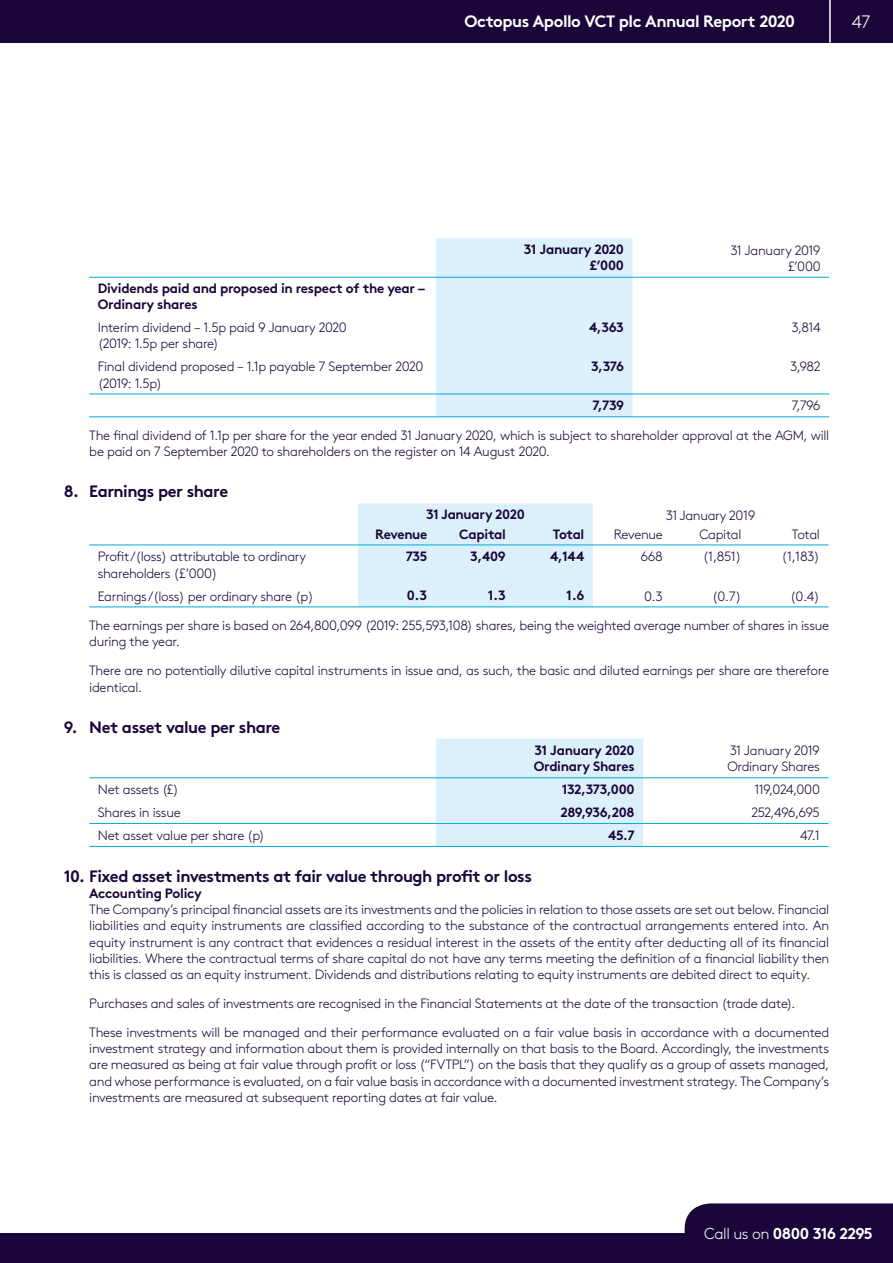
<style>
.page{position:relative;width:893px;height:1263px;background:#fff}
.page>*{position:absolute;margin:0;border:0;box-sizing:border-box;transform-origin:0 0}
.t1{font:300 18px "Brown";color:#fff}
.t2{font:700 16.5px "Brown";letter-spacing:-.03em;color:#1b063a}
.t3{font:700 16.5px "Brown";letter-spacing:-.025em;color:#fff}
.t4{font:700 15.75px "Brown";letter-spacing:-.035em;color:#fff}
.t5{font:300 13.5px/16.2px "Brown";letter-spacing:-.025em;color:#1b063a}
.t6{font:700 13.5px/16.2px "Brown";letter-spacing:-.025em;color:#1b063a}
.t7{font:300 13.5px "Brown";letter-spacing:-.05em;color:#1b063a}
.t8{font:300 13.5px "Brown";letter-spacing:-.06em;color:#1b063a}
.s1{font-weight:300}
</style>
<div class="page">
<div style="left:0;top:0;width:893px;height:43px;background:#1b063a"></div>
<div style="left:0;top:1233px;width:893px;height:30px;background:#1b063a"></div>
<div style="left:685px;top:1203px;width:208px;height:30px;background:#1b063a"></div>
<hr style="left:829px;top:0;width:2px;height:43px;background:#fff">
<div style="left:436px;top:238px;width:196px;height:178px;background:#dbf0fa"></div>
<hr style="left:89px;top:277px;width:347px;height:1px;background:#00abda">
<hr style="left:436px;top:277px;width:196px;height:1px;background:#00abda">
<hr style="left:632px;top:277px;width:197px;height:1px;background:#00abda">
<hr style="left:89px;top:394px;width:347px;height:1px;background:#00abda">
<hr style="left:436px;top:394px;width:196px;height:1px;background:#00abda">
<hr style="left:632px;top:394px;width:197px;height:1px;background:#00abda">
<hr style="left:89px;top:416px;width:347px;height:1px;background:#00abda">
<hr style="left:436px;top:416px;width:196px;height:1px;background:#00abda">
<hr style="left:632px;top:416px;width:197px;height:1px;background:#00abda">
<div style="left:358px;top:503px;width:235px;height:103px;background:#dbf0fa"></div>
<hr style="left:89px;top:545px;width:269px;height:1px;background:#00abda">
<hr style="left:358px;top:545px;width:78px;height:1px;background:#00abda">
<hr style="left:436px;top:545px;width:78px;height:1px;background:#00abda">
<hr style="left:514px;top:545px;width:79px;height:1px;background:#00abda">
<hr style="left:593px;top:545px;width:78px;height:1px;background:#00abda">
<hr style="left:671px;top:545px;width:79px;height:1px;background:#00abda">
<hr style="left:750px;top:545px;width:78px;height:1px;background:#00abda">
<hr style="left:89px;top:606px;width:269px;height:1px;background:#00abda">
<hr style="left:358px;top:606px;width:78px;height:1px;background:#00abda">
<hr style="left:436px;top:606px;width:78px;height:1px;background:#00abda">
<hr style="left:514px;top:606px;width:79px;height:1px;background:#00abda">
<hr style="left:593px;top:606px;width:78px;height:1px;background:#00abda">
<hr style="left:671px;top:606px;width:79px;height:1px;background:#00abda">
<hr style="left:750px;top:606px;width:78px;height:1px;background:#00abda">
<div style="left:436px;top:739px;width:207px;height:107px;background:#dbf0fa"></div>
<hr style="left:89px;top:777px;width:347px;height:1px;background:#00abda">
<hr style="left:436px;top:777px;width:207px;height:1px;background:#00abda">
<hr style="left:643px;top:777px;width:185px;height:1px;background:#00abda">
<hr style="left:89px;top:823px;width:347px;height:1px;background:#00abda">
<hr style="left:436px;top:823px;width:207px;height:1px;background:#00abda">
<hr style="left:643px;top:823px;width:185px;height:1px;background:#00abda">
<hr style="left:89px;top:846px;width:347px;height:1px;background:#00abda">
<hr style="left:436px;top:846px;width:207px;height:1px;background:#00abda">
<hr style="left:643px;top:846px;width:185px;height:1px;background:#00abda">
<p class="t3" style="left:464px;top:8px;width:332px">Octopus Apollo VCT plc Annual Report 2020</p>
<h1 class="t1" style="left:852px;top:8px;width:20px">47</h1>
<p class="t6" style="left:524px;top:240px;width:102px;text-align:right">31 January 2020 £’000</p>
<p class="t5" style="left:730px;top:241px;width:92px;text-align:right">31 January 2019 £’000</p>
<p class="t6" style="left:98px;top:279px;width:329px">Dividends paid and proposed in respect of the year –<br>Ordinary shares</p>
<p class="t5" style="left:98px;top:319px;width:251px">Interim dividend – 1.5p paid 9 January 2020 (2019: 1.5p per share)</p>
<p class="t6" style="left:589px;top:317px;width:36px">4,363</p>
<p class="t5" style="left:791px;top:319px;width:31px">3,814</p>
<p class="t5" style="left:98px;top:358px;width:327px">Final dividend proposed – 1.1p payable 7 September 2020 (2019: 1.5p)</p>
<p class="t6" style="left:591px;top:357px;width:34px">3,376</p>
<p class="t5" style="left:790px;top:358px;width:32px">3,982</p>
<p class="t6" style="left:592px;top:396px;width:33px">7,739</p>
<p class="t5" style="left:791px;top:397px;width:31px">7,796</p>
<p class="t5" style="left:89px;top:426px;width:741px">The final dividend of 1.1p per share for the year ended 31 January 2020, which is subject to shareholder approval at the AGM, will be paid on 7 September 2020 to shareholders on the register on 14 August 2020.</p>
<p class="t2" style="left:64px;top:478px;width:166px">8. Earnings per share</p>
<p class="t6" style="left:426px;top:505px;width:100px">31 January 2020</p>
<p class="t5" style="left:666px;top:506px;width:91px">31 January 2019</p>
<p class="t6" style="left:375px;top:524px;width:54px">Revenue</p>
<p class="t6" style="left:459px;top:524px;width:48px">Capital</p>
<p class="t6" style="left:553px;top:524px;width:33px">Total</p>
<p class="t5" style="left:614px;top:525px;width:51px">Revenue</p>
<p class="t5" style="left:699px;top:525px;width:44px">Capital</p>
<p class="t5" style="left:792px;top:525px;width:30px">Total</p>
<p class="t5" style="left:98px;top:548px;width:210px">Profit/(loss) attributable to ordinary shareholders (£’000)</p>
<p class="t6" style="left:406px;top:547px;width:23px">735</p>
<p class="t6" style="left:470px;top:547px;width:37px">3,409</p>
<p class="t6" style="left:550px;top:547px;width:36px">4,144</p>
<p class="t5" style="left:640px;top:548px;width:24px">668</p>
<p class="t5" style="left:703px;top:548px;width:40px">(1,851)</p>
<p class="t5" style="left:782px;top:548px;width:40px">(1,183)</p>
<p class="t5" style="left:98px;top:587px;width:217px">Earnings/(loss) per ordinary share (p)</p>
<p class="t6" style="left:407px;top:586px;width:22px">0.3</p>
<p class="t6" style="left:488px;top:586px;width:20px">1.3</p>
<p class="t6" style="left:566px;top:586px;width:20px">1.6</p>
<p class="t5" style="left:644px;top:587px;width:20px">0.3</p>
<p class="t5" style="left:712px;top:587px;width:31px">(0.7)</p>
<p class="t5" style="left:790px;top:587px;width:31px">(0.4)</p>
<p class="t5" style="left:89px;top:616px;width:741px">The earnings per share is based on 264,800,099 (2019: 255,593,108) shares, being the weighted average number of shares in issue during the year.</p>
<p class="t5" style="left:89px;top:662px;width:741px">There are no potentially dilutive capital instruments in issue and, as such, the basic and diluted earnings per share are therefore identical.</p>
<p class="t2" style="left:64px;top:713px;width:218px">9. Net asset value per share</p>
<p class="t6" style="left:534px;top:740px;width:102px">31 January 2020<br>Ordinary Shares</p>
<p class="t5" style="left:727px;top:741px;width:94px">31 January 2019<br>Ordinary Shares</p>
<p class="t5" style="left:98px;top:780px;width:82px">Net assets (£)</p>
<p class="t6" style="left:562px;top:779px;width:74px">132,373,000</p>
<p class="t7" style="left:755px;top:780px;width:67px">119,024,000</p>
<p class="t5" style="left:98px;top:803px;width:84px">Shares in issue</p>
<p class="t6" style="left:560px;top:802px;width:76px">289,936,208</p>
<p class="t8" style="left:751px;top:802px;width:70px">252,496,695</p>
<p class="t5" style="left:98px;top:826px;width:169px">Net asset value per share (p)</p>
<p class="t6" style="left:608px;top:825px;width:28px">45.7</p>
<p class="t5" style="left:800px;top:826px;width:21px">47.1</p>
<p class="t2" style="left:64px;top:863px;width:470px">10. Fixed asset investments at fair value through profit or loss</p>
<p class="t6" style="left:89px;top:884px;width:114px">Accounting Policy</p>
<p class="t5" style="left:89px;top:900px;width:741px;text-align:justify">The Company’s principal financial assets are its investments and the policies in relation to those assets are set out below. Financial liabilities and equity instruments are classified according to the substance of the contractual arrangements entered into. An equity instrument is any contract that evidences a residual interest in the assets of the entity after deducting all of its financial liabilities. Where the contractual terms of share capital do not have any terms meeting the definition of a financial liability then this is classed as an equity instrument. Dividends and distributions relating to equity instruments are debited direct to equity.</p>
<p class="t5" style="left:89px;top:988px;width:741px;line-height:29px">Purchases and sales of investments are recognised in the Financial Statements at the date of the transaction (trade date).<br>These investments will be managed and their performance evaluated on a fair value basis in accordance with a documented</p>
<p class="t5" style="left:89px;top:1039px;width:741px;text-align:justify">investment strategy and information about them is provided internally on that basis to the Board. Accordingly, the investments are measured as being at fair value through profit or loss (“FVTPL”) on the basis that they qualify as a group of assets managed, and whose performance is evaluated, on a fair value basis in accordance with a documented investment strategy. The Company’s investments are measured at subsequent reporting dates at fair value.</p>
<p class="t4" style="left:704px;top:1221px;width:170px"><span class="s1">Call us on</span> 0800 316 2295</p>
</div>
